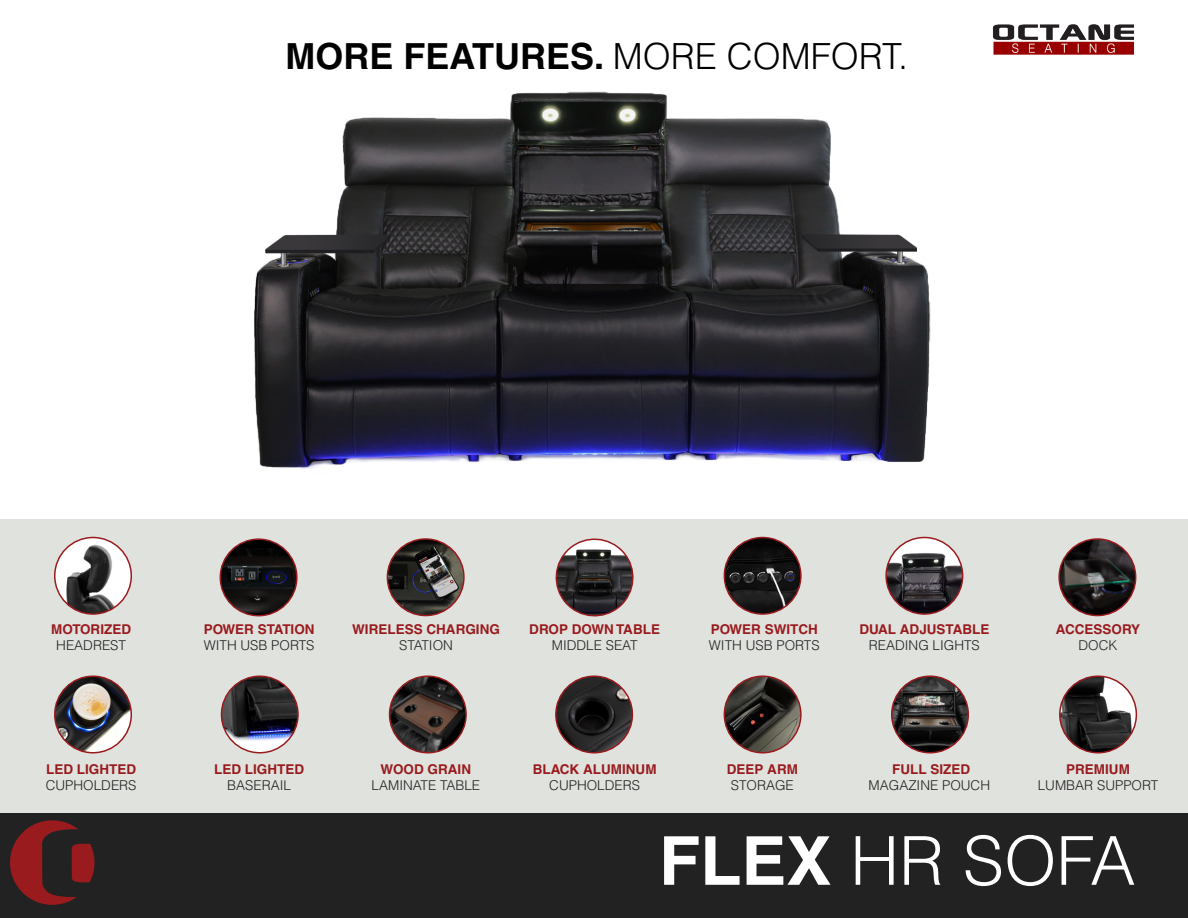
<style>
.page{position:relative;width:1188px;height:918px;background:#fff}
.page>*{position:absolute;margin:0;border:0;box-sizing:border-box;transform-origin:0 0}
.t1{font:300 67.5px "Helvetica";color:#fff}
.t2{font:700 36px "Helvetica CE";color:#000}
.t3{font:700 13.5px "Helvetica CE";color:#991b1e}
.t4{font:300 13.5px "Helvetica";color:#222}
.s1{font-family:"Helvetica";font-weight:300}
.s2{font-family:"Helvetica CE";font-weight:700}
</style>
<div class="page">
<div style="left:0;top:519px;width:1188px;height:399px;background:#e0e2de"></div>
<div style="left:0;top:814px;width:1188px;height:104px;background:#222"></div>
<div style="left:10px;top:820px;width:85px;height:85px;background:#991b1e;border-radius:50%"></div>
<svg style="left:42px;top:829px;width:53px;height:68px"></svg>
<img style="left:993px;top:24px;width:141px;height:31px">
<img style="left:387px;top:539px;width:77px;height:77px;border-radius:38px">
<div style="left:387px;top:538px;width:78px;height:78px;border:2px solid #991b1e;border-radius:50%"></div>
<img style="left:556px;top:676px;width:76px;height:77px;border-radius:38px">
<div style="left:555px;top:675px;width:78px;height:79px;border:2px solid #991b1e;border-radius:50%"></div>
<img style="left:390px;top:676px;width:76px;height:77px;border-radius:38px">
<div style="left:389px;top:675px;width:78px;height:79px;border:2px solid #991b1e;border-radius:50%"></div>
<img style="left:55px;top:542px;width:76px;height:72px">
<div style="left:54px;top:537px;width:78px;height:78px;border:2px solid #991b1e;border-radius:50%"></div>
<svg style="left:221px;top:676px;width:77px;height:77px"></svg>
<img style="left:221px;top:678px;width:77px;height:64px">
<div style="left:221px;top:675px;width:78px;height:79px;border:2px solid #991b1e;border-radius:50%"></div>
<img style="left:55px;top:678px;width:76px;height:73px">
<div style="left:54px;top:675px;width:78px;height:79px;border:2px solid #991b1e;border-radius:50%"></div>
<img style="left:1060px;top:676px;width:76px;height:77px;border-radius:38px">
<div style="left:1059px;top:675px;width:78px;height:79px;border:2px solid #991b1e;border-radius:50%"></div>
<svg style="left:555px;top:538px;width:79px;height:79px"></svg>
<div style="left:886px;top:538px;width:77px;height:76px;background:#fff;border-radius:50%"></div>
<img style="left:888px;top:547px;width:75px;height:67px">
<div style="left:885px;top:537px;width:78px;height:78px;border:2px solid #991b1e;border-radius:50%"></div>
<img style="left:724px;top:538px;width:77px;height:76px;border-radius:38px">
<div style="left:724px;top:537px;width:78px;height:78px;border:2px solid #991b1e;border-radius:50%"></div>
<img style="left:1059px;top:539px;width:77px;height:77px;border-radius:38px">
<div style="left:1058px;top:538px;width:78px;height:78px;border:2px solid #991b1e;border-radius:50%"></div>
<img style="left:724px;top:676px;width:77px;height:77px;border-radius:38px">
<div style="left:724px;top:675px;width:78px;height:79px;border:2px solid #991b1e;border-radius:50%"></div>
<svg style="left:892px;top:676px;width:76px;height:77px"></svg>
<img style="left:892px;top:678px;width:76px;height:68px">
<div style="left:891px;top:675px;width:78px;height:79px;border:2px solid #991b1e;border-radius:50%"></div>
<svg style="left:220px;top:539px;width:77px;height:77px"></svg>
<img style="left:220px;top:548px;width:75px;height:65px">
<div style="left:220px;top:538px;width:78px;height:78px;border:2px solid #991b1e;border-radius:50%"></div>
<img style="left:254px;top:91px;width:677px;height:378px">
<h2 class="t2" style="left:286px;top:34px;width:624px">MORE FEATURES. <span class="s1">MORE COMFORT.</span></h2>
<p class="t3" style="left:51px;top:621px;width:81px">MOTORIZED</p>
<p class="t4" style="left:56px;top:637px;width:71px">HEADREST</p>
<p class="t3" style="left:46px;top:761px;width:92px">LED LIGHTED</p>
<p class="t4" style="left:46px;top:777px;width:92px">CUPHOLDERS</p>
<p class="t3" style="left:204px;top:621px;width:112px">POWER STATION</p>
<p class="t4" style="left:204px;top:637px;width:112px">WITH USB PORTS</p>
<p class="t3" style="left:352px;top:621px;width:149px">WIRELESS CHARGING</p>
<p class="t4" style="left:399px;top:637px;width:55px">STATION</p>
<p class="t3" style="left:529px;top:621px;width:132px">DROP DOWN TABLE</p>
<p class="t4" style="left:552px;top:637px;width:87px">MIDDLE SEAT</p>
<p class="t3" style="left:711px;top:621px;width:109px">POWER SWITCH</p>
<p class="t4" style="left:709px;top:637px;width:112px">WITH USB PORTS</p>
<p class="t3" style="left:859px;top:621px;width:132px">DUAL ADJUSTABLE</p>
<p class="t4" style="left:869px;top:637px;width:113px">READING LIGHTS</p>
<p class="t3" style="left:1056px;top:621px;width:86px">ACCESSORY</p>
<p class="t4" style="left:1079px;top:637px;width:41px">DOCK</p>
<p class="t3" style="left:214px;top:761px;width:92px">LED LIGHTED</p>
<p class="t4" style="left:227px;top:777px;width:65px">BASERAIL</p>
<p class="t3" style="left:381px;top:761px;width:92px">WOOD GRAIN</p>
<p class="t4" style="left:372px;top:777px;width:110px">LAMINATE TABLE</p>
<p class="t3" style="left:533px;top:761px;width:125px">BLACK ALUMINUM</p>
<p class="t4" style="left:549px;top:777px;width:92px">CUPHOLDERS</p>
<p class="t3" style="left:727px;top:761px;width:73px">DEEP ARM</p>
<p class="t4" style="left:731px;top:777px;width:65px">STORAGE</p>
<p class="t3" style="left:892px;top:761px;width:80px">FULL SIZED</p>
<p class="t4" style="left:869px;top:777px;width:123px">MAGAZINE POUCH</p>
<p class="t3" style="left:1066px;top:761px;width:65px">PREMIUM</p>
<p class="t4" style="left:1038px;top:777px;width:122px">LUMBAR SUPPORT</p>
<h1 class="t1" style="left:659px;top:819px;width:478px"><span class="s2">FLEX</span> HR SOFA</h1>
</div>
